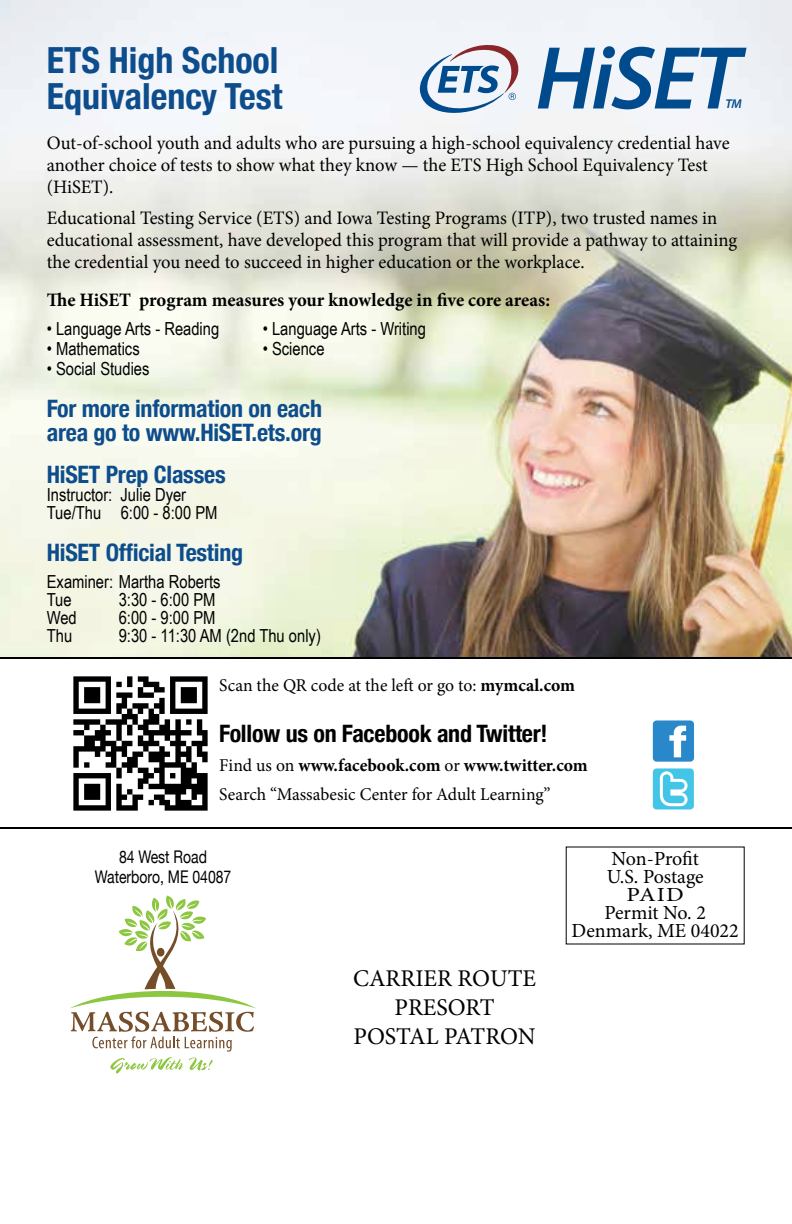
<style>
.page{position:relative;width:792px;height:1224px;background:#fff}
.page>*{position:absolute;margin:0;border:0;box-sizing:border-box;transform-origin:0 0}
.t1{font:italic 600 90.2px "Myriad Pro";letter-spacing:-.03em;color:#004b8d}
.t2{font:700 condensed 36px/36px "Helvetica Neue";color:#0e4d8c}
.t3{font:700 condensed 24px/24px "Helvetica Neue";letter-spacing:-.01em;color:#0e4d8c}
.t4{font:24px/28.8px "Minion Pro";color:#000;text-align:center}
.t5{font:700 condensed 24px "Helvetica Neue";letter-spacing:-.01em;color:#000}
.t6{font:20px/18px "Minion Pro";color:#000;text-align:center}
.t7{font:19px/22px "Minion Pro";color:#000}
.t8{font:700 19px "Minion Pro";color:#000}
.t9{font:18px/18px "Arial Narrow";color:#000}
.t10{font:18px/29px "Minion Pro";color:#000}
.t11{font:17.6px/20px "Helvetica Neue";color:#000;text-align:center;scale:.8 1}
.t12{font:italic 600 12.8px "Myriad Pro";color:#004b8d}
.s1{font-weight:700}
</style>
<div class="page">
<img style="left:0;top:0;width:792px;height:657px">
<img style="left:73px;top:676px;width:135px;height:135px">
<hr style="left:0;top:827px;width:792px;height:2px;background:#000">
<hr style="left:0;top:657px;width:792px;height:2px;background:#000">
<div style="left:653px;top:720px;width:41px;height:42px;background:#2988c9;border-radius:4px"></div>
<svg style="left:669px;top:726px;width:17px;height:31px"></svg>
<div style="left:653px;top:768px;width:41px;height:41px;background:#42c5e6;border-radius:4px"></div>
<svg style="left:660px;top:771px;width:28px;height:35px"></svg>
<svg style="left:70px;top:896px;width:186px;height:178px"></svg>
<svg style="left:420px;top:45px;width:98px;height:68px"></svg>
<h1 class="t1" style="left:535px;top:21px;width:206px">HiSET</h1>
<h2 class="t2" style="left:47px;top:40px;width:237px">ETS High School<br>Equivalency Test</h2>
<p class="t7" style="left:47px;top:132px;width:684px">Out-of-school youth and adults who are pursuing a high-school equivalency credential have another choice of tests to show what they know — the ETS High School Equivalency Test (HiSET).</p>
<p class="t7" style="left:47px;top:207px;width:692px">Educational Testing Service (ETS) and Iowa Testing Programs (ITP), two trusted names in educational assessment, have developed this program that will provide a pathway to attaining the credential you need to succeed in higher education or the workplace.</p>
<p class="t8" style="left:47px;top:287px;width:505px">The HiSET program measures your knowledge in five core areas:</p>
<p class="t9" style="left:47px;top:319px;width:174px">• Language Arts - Reading</p>
<p class="t9" style="left:263px;top:319px;width:165px">• Language Arts - Writing</p>
<p class="t9" style="left:47px;top:339px;width:94px">• Mathematics</p>
<p class="t9" style="left:263px;top:339px;width:63px">• Science</p>
<p class="t9" style="left:47px;top:359px;width:104px">• Social Studies</p>
<p class="t3" style="left:47px;top:395px;width:277px">For more information on each area go to www.HiSET.ets.org</p>
<p class="t3" style="left:47px;top:461px;width:180px">HiSET Prep Classes</p>
<p class="t9" style="left:47px;top:485px;width:172px">Instructor: Julie Dyer<br>Tue/Thu 6:00 - 8:00 PM</p>
<p class="t3" style="left:47px;top:539px;width:198px">HiSET Official Testing</p>
<p class="t9" style="left:47px;top:572px;width:175px">Examiner: Martha Roberts<br>Tue</p>
<p class="t12" style="left:725px;top:96px;width:18px">TM</p>
<p class="t9" style="left:119px;top:590px;width:98px">3:30 - 6:00 PM</p>
<p class="t9" style="left:47px;top:608px;width:32px">Wed</p>
<p class="t9" style="left:119px;top:608px;width:98px">6:00 - 9:00 PM</p>
<p class="t9" style="left:47px;top:626px;width:27px">Thu</p>
<p class="t9" style="left:119px;top:626px;width:204px">9:30 - 11:30 AM (2nd Thu only)</p>
<p class="t10" style="left:219px;top:671px;width:357px">Scan the QR code at the left or go to: <span class="s1">mymcal.com</span></p>
<p class="t5" style="left:219px;top:714px;width:330px">Follow us on Facebook and Twitter!</p>
<p class="t10" style="left:219px;top:751px;width:370px">Find us on <span class="s1">www.facebook.com</span> or <span class="s1">www.twitter.com<br></span>Search “Massabesic Center for Adult Learning”</p>
<p class="t11" style="left:95px;top:848px;width:172px">84 West Road<br>Waterboro, ME 04087</p>
<p class="t4" style="left:353px;top:964px;width:185px">CARRIER ROUTE<br>PRESORT<br>POSTAL PATRON</p>
<p class="t6" style="left:572px;top:850px;width:169px">Non-Profit<br>U.S. Postage<br>PAID<br>Permit No. 2<br>Denmark, ME 04022</p>
</div>
